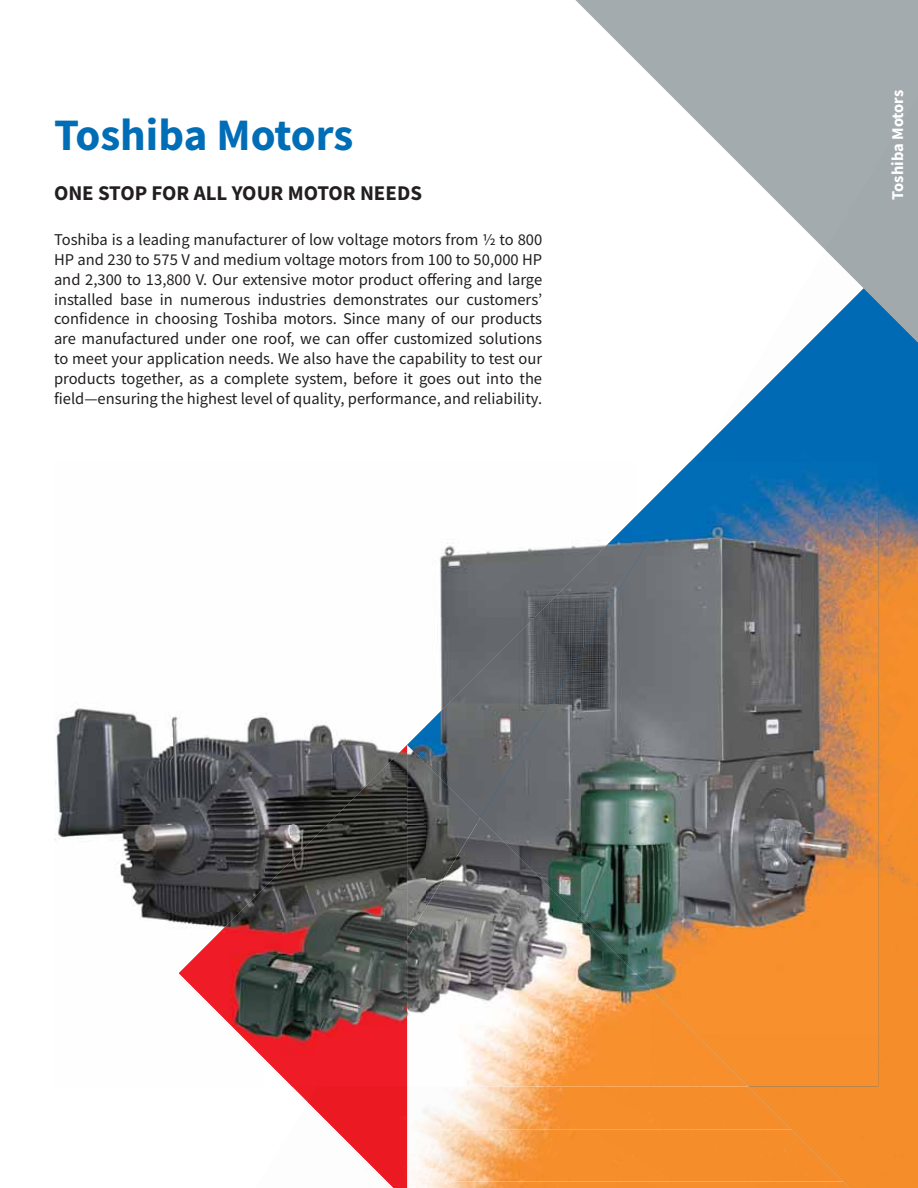
<style>
.page{position:relative;width:918px;height:1188px;background:#fff}
.page>*{position:absolute;margin:0;border:0;box-sizing:border-box;transform-origin:0 0}
.t1{font:700 45px "Toshiba Sans";letter-spacing:-.005em;color:#006db7}
.t2{font:700 21px "Toshiba Sans";color:#231f20}
.t3{font:16.5px/19.8px "Toshiba Sans";color:#231f20;text-align:justify}
.t4{font:700 16.5px "Toshiba Sans";letter-spacing:-.005em;color:#fff}
</style>
<div class="page">
<svg style="left:575px;top:0;width:343px;height:121px;fill:#a4abaf"></svg>
<svg style="left:696px;top:97px;width:129px;height:153px"></svg>
<img style="left:407px;top:1086px;width:82px;height:102px">
<img style="left:489px;top:1086px;width:76px;height:102px">
<img style="left:407px;top:1182px;width:51px;height:6px">
<div style="left:565px;top:1086px;width:158px;height:102px;background:#f68e2b"></div>
<img style="left:690px;top:1086px;width:33px;height:44px">
<img style="left:612px;top:1182px;width:48px;height:6px">
<img style="left:407px;top:1130px;width:74px;height:52px">
<img style="left:407px;top:1142px;width:61px;height:40px">
<img style="left:481px;top:1130px;width:103px;height:52px">
<div style="left:584px;top:1130px;width:104px;height:52px;background:#f58e2a"></div>
<div style="left:688px;top:1130px;width:35px;height:52px;background:#f58e2a"></div>
<img style="left:715px;top:327px;width:203px;height:135px">
<img style="left:696px;top:437px;width:58px;height:25px">
<div style="left:832px;top:393px;width:86px;height:99px;background:#006bb4"></div>
<img style="left:878px;top:492px;width:40px;height:100px">
<div style="left:878px;top:592px;width:40px;height:99px;background:#f48d2d"></div>
<div style="left:878px;top:691px;width:40px;height:100px;background:#f58e2b"></div>
<img style="left:878px;top:791px;width:40px;height:99px">
<div style="left:723px;top:1086px;width:195px;height:102px;background:#f58e2a"></div>
<div style="left:878px;top:890px;width:40px;height:98px;background:#f58e2a"></div>
<div style="left:865px;top:988px;width:53px;height:116px;background:#f58e2a"></div>
<img style="left:909px;top:1088px;width:9px;height:22px">
<img style="left:308px;top:1086px;width:99px;height:102px">
<img style="left:825px;top:97px;width:93px;height:246px">
<img style="left:54px;top:708px;width:322px;height:118px">
<img style="left:55px;top:826px;width:124px;height:148px">
<img style="left:407px;top:523px;width:222px;height:295px">
<img style="left:179px;top:745px;width:228px;height:341px">
<img style="left:407px;top:818px;width:146px;height:268px">
<img style="left:553px;top:919px;width:49px;height:167px">
<img style="left:602px;top:983px;width:49px;height:103px">
<img style="left:651px;top:1035px;width:28px;height:51px">
<img style="left:629px;top:462px;width:249px;height:573px">
<img style="left:580px;top:566px;width:50px;height:417px">
<img style="left:530px;top:652px;width:50px;height:267px">
<img style="left:480px;top:734px;width:50px;height:135px">
<div style="left:679px;top:1034px;width:199px;height:52px;background:#f7902c"></div>
<img style="left:317px;top:939px;width:90px;height:147px">
<h1 class="t1" style="left:54px;top:118px;width:301px">Toshiba Motors</h1>
<p class="t2" style="left:54px;top:185px;width:370px">ONE STOP FOR ALL YOUR MOTOR NEEDS</p>
<p class="t3" style="left:54px;top:231px;width:490px">Toshiba is a leading manufacturer of low voltage motors from ½ to 800<br>HP and 230 to 575 V and medium voltage motors from 100 to 50,000 HP and 2,300 to 13,800 V. Our extensive motor product offering and large installed base in numerous industries demonstrates our customers’ confidence in choosing Toshiba motors. Since many of our products are manufactured under one roof, we can offer customized solutions to meet your application needs. We also have the capability to test our products together, as a complete system, before it goes out into the field—ensuring the highest level of quality, performance, and reliability.</p>
<p class="t4" style="left:892px;top:200px;width:111px;rotate:-90deg">Toshiba Motors</p>
</div>
